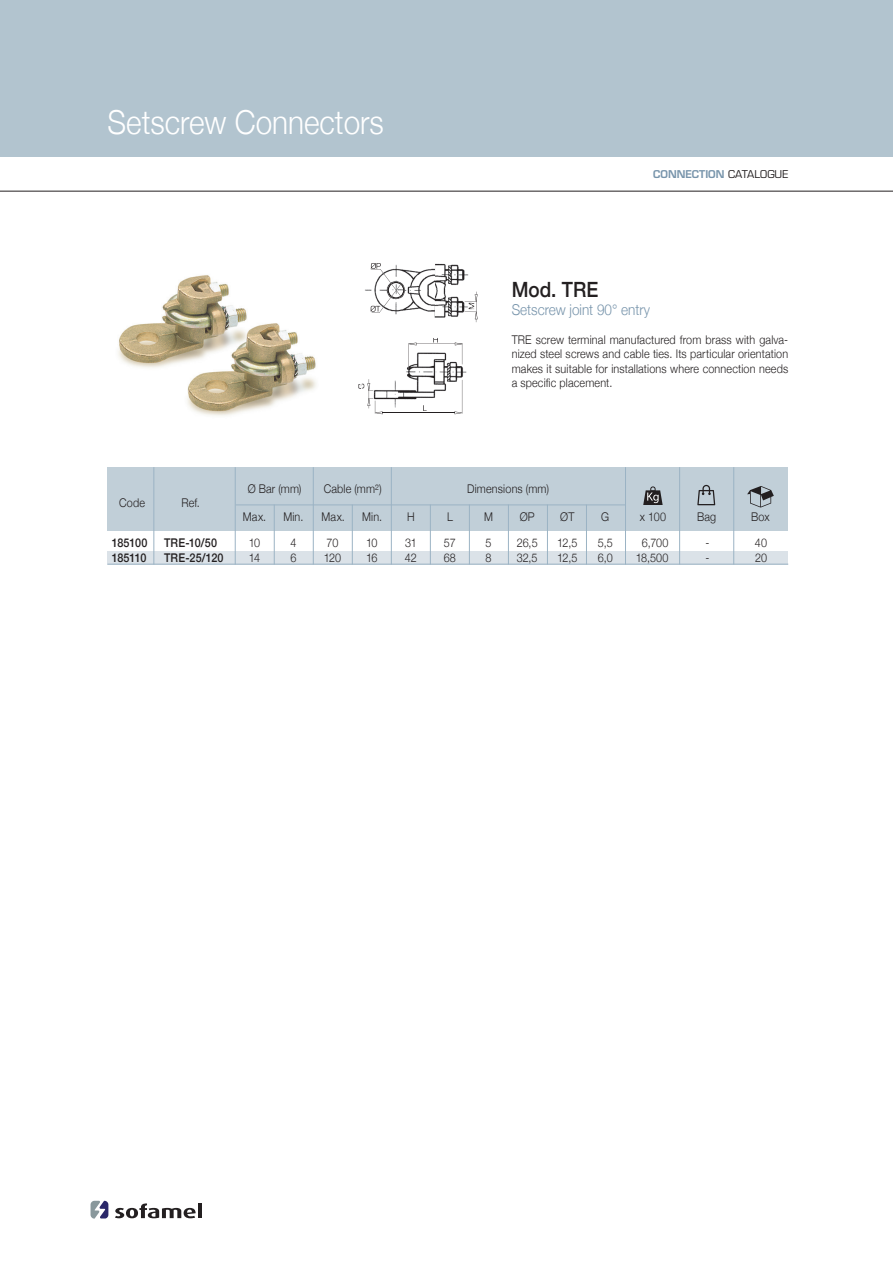
<style>
.page{position:relative;width:893px;height:1263px;background:#fff}
.page>*{position:absolute;margin:0;border:0;box-sizing:border-box;transform-origin:0 0}
.t1{font:300 33px "Helvetica Neue";color:#fff;scale:.9 1}
.t2{font:500 21px "Helvetica Neue";color:#231f20;scale:.9 1}
.t3{font:300 15px "Helvetica Neue";color:#7794ab;scale:.9 1}
.t4{font:300 12px/15px "Helvetica Neue";letter-spacing:.015em;color:#231f20;scale:.9 1}
.t5{font:500 12px/15px "Helvetica Neue";letter-spacing:.015em;color:#231f20;scale:.9 1}
.t6{font:500 12px/15px "Helvetica Neue";letter-spacing:-.02em;color:#231f20;scale:.9 1}
.t7{font:600 10.5px "Eurostile";color:#7794ab}
.t8{font:7.65px "Eurostile";color:#231f20}
.s1{font-weight:400;color:#231f20}
</style>
<div class="page">
<svg style="left:115px;top:1203px;width:81px;height:15px"></svg>
<hr style="left:198px;top:1203px;width:4px;height:14px;background:#231f20">
<svg style="left:90px;top:1200px;width:18px;height:18px"></svg>
<div style="left:0;top:0;width:892px;height:156px;background:#b2c4cf"></div>
<hr style="left:0;top:191px;width:892px;height:1px;background:#231f20">
<svg style="left:361px;top:263px;width:117px;height:152px"></svg>
<hr style="left:382px;top:412px;width:72px;height:1px;background:#231f20">
<img style="left:118px;top:275px;width:198px;height:141px">
<div style="left:107px;top:550px;width:681px;height:14px;background:#dbe2e8"></div>
<div style="left:107px;top:467px;width:681px;height:64px;background:#c1cfd8"></div>
<hr style="left:107px;top:563px;width:681px;height:1px;background:#9bb3c4">
<hr style="left:235px;top:504px;width:391px;height:1px;background:#9bb3c4">
<hr style="left:153px;top:467px;width:1px;height:97px;background:#9bb3c4">
<hr style="left:733px;top:467px;width:1px;height:97px;background:#9bb3c4">
<hr style="left:679px;top:467px;width:1px;height:97px;background:#9bb3c4">
<hr style="left:625px;top:467px;width:1px;height:97px;background:#9bb3c4">
<hr style="left:586px;top:504px;width:1px;height:60px;background:#9bb3c4">
<hr style="left:508px;top:504px;width:1px;height:60px;background:#9bb3c4">
<hr style="left:547px;top:504px;width:1px;height:60px;background:#9bb3c4">
<hr style="left:469px;top:504px;width:1px;height:60px;background:#9bb3c4">
<hr style="left:352px;top:504px;width:1px;height:60px;background:#9bb3c4">
<hr style="left:274px;top:504px;width:1px;height:60px;background:#9bb3c4">
<hr style="left:313px;top:467px;width:1px;height:97px;background:#9bb3c4">
<hr style="left:235px;top:467px;width:1px;height:97px;background:#9bb3c4">
<hr style="left:391px;top:467px;width:1px;height:97px;background:#9bb3c4">
<hr style="left:430px;top:504px;width:1px;height:60px;background:#9bb3c4">
<svg style="left:747px;top:486px;width:26px;height:21px"></svg>
<svg style="left:697px;top:485px;width:18px;height:20px"></svg>
<svg style="left:643px;top:486px;width:19px;height:19px"></svg>
<h1 class="t1" style="left:107px;top:95px;width:308px">Setscrew Connectors</h1>
<p class="t8" style="left:357px;top:389px;width:7px;rotate:-90deg">G</p>
<p class="t7" style="left:653px;top:168px;width:137px">CONNECTION <span class="s1">CATALOGUE</span></p>
<p class="t8" style="left:467px;top:309px;width:9px;rotate:-90deg">M</p>
<h2 class="t2" style="left:511px;top:272px;width:98px">Mod. TRE</h2>
<p class="t3" style="left:511px;top:297px;width:155px">Setscrew joint 90° entry</p>
<p class="t4" style="left:511px;top:331px;width:309px;line-height:14.4px;text-align:justify">TRE screw terminal manufactured from brass with galva&shy;nized steel screws and cable ties. Its particular orientation makes it suitable for installations where connection needs a specific placement.</p>
<p class="t4" style="left:119px;top:494px;width:30px">Code</p>
<p class="t4" style="left:181px;top:494px;width:22px">Ref.</p>
<p class="t4" style="left:248px;top:480px;width:61px">Ø Bar (mm)</p>
<p class="t4" style="left:324px;top:480px;width:66px">Cable (mm²)</p>
<p class="t4" style="left:467px;top:480px;width:92px">Dimensions (mm)</p>
<p class="t4" style="left:243px;top:508px;width:27px">Max.</p>
<p class="t4" style="left:283px;top:508px;width:24px">Min.</p>
<p class="t4" style="left:321px;top:508px;width:27px">Max.</p>
<p class="t4" style="left:362px;top:508px;width:24px">Min.</p>
<p class="t4" style="left:407px;top:508px;width:10px">H</p>
<p class="t4" style="left:447px;top:508px;width:8px">L</p>
<p class="t4" style="left:484px;top:508px;width:11px">M</p>
<p class="t4" style="left:519px;top:508px;width:18px">ØP</p>
<p class="t4" style="left:560px;top:508px;width:17px">ØT</p>
<p class="t4" style="left:601px;top:508px;width:10px">G</p>
<p class="t4" style="left:640px;top:508px;width:30px">x 100</p>
<p class="t4" style="left:697px;top:508px;width:23px">Bag</p>
<p class="t4" style="left:751px;top:508px;width:22px">Box</p>
<p class="t6" style="left:112px;top:534px;width:41px">185100<br>185110</p>
<p class="t5" style="left:164px;top:534px;width:68px">TRE-10/50<br>TRE-25/120</p>
<p class="t4" style="left:405px;top:534px;width:15px">31<br>42</p>
<p class="t4" style="left:444px;top:534px;width:15px">57<br>68</p>
<p class="t4" style="left:485px;top:534px;width:8px">5<br>8</p>
<p class="t4" style="left:516px;top:534px;width:25px">26,5<br>32,5</p>
<p class="t4" style="left:557px;top:534px;width:24px">12,5<br>12,5</p>
<p class="t4" style="left:597px;top:534px;width:18px">5,5<br>6,0</p>
<p class="t4" style="left:249px;top:534px;width:14px">10<br>14</p>
<p class="t4" style="left:290px;top:534px;width:8px">4<br>6</p>
<p class="t4" style="left:324px;top:534px;width:21px">70<br>120</p>
<p class="t4" style="left:366px;top:534px;width:14px">10<br>16</p>
<p class="t4" style="left:635px;top:534px;width:38px;text-align:center">6,700<br>18,500</p>
<p class="t4" style="left:705px;top:534px;width:6px">- -</p>
<p class="t4" style="left:754px;top:534px;width:15px">40<br>20</p>
</div>
